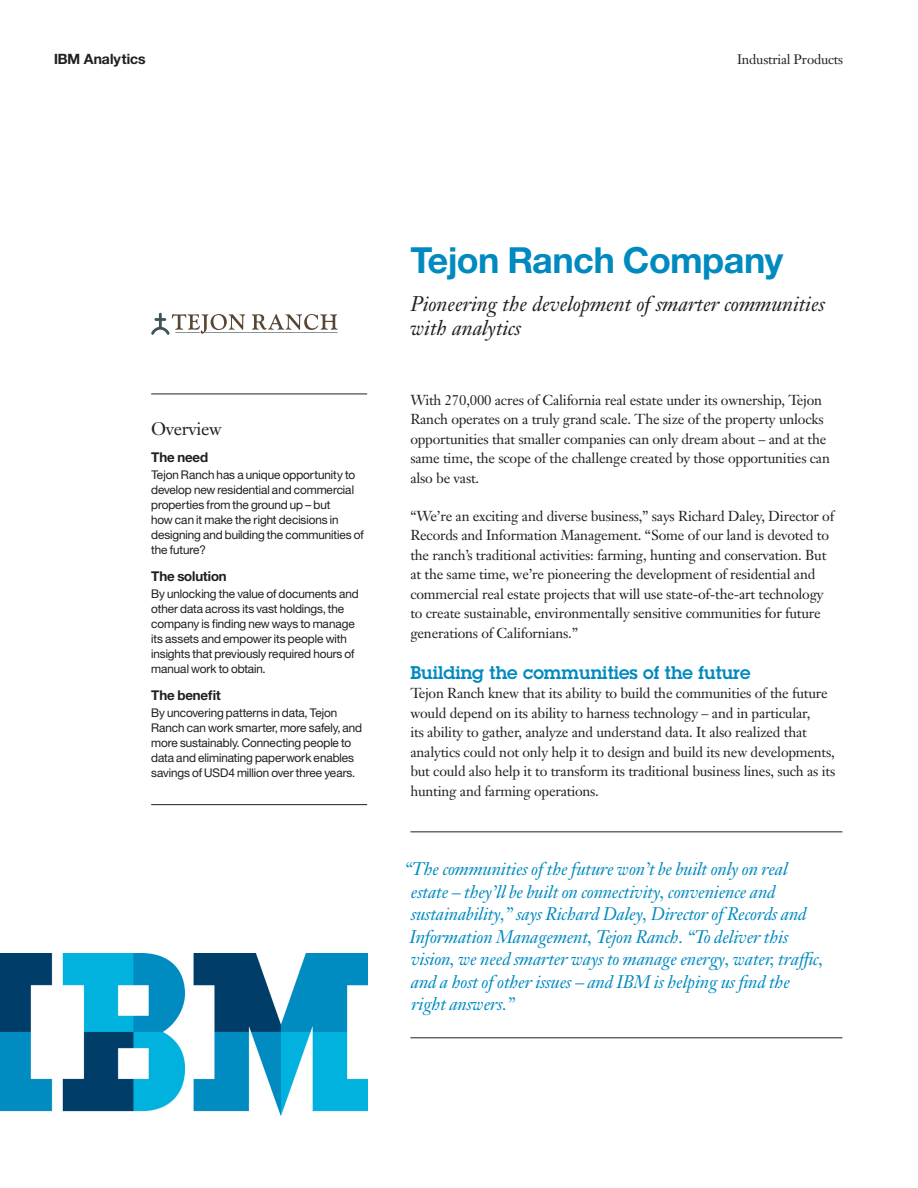
<style>
.page{position:relative;width:918px;height:1188px;background:#fff}
.page>*{position:absolute;margin:0;border:0;box-sizing:border-box;transform-origin:0 0}
._1A_title__color{font:36px "Helv Neue Boldfor IBM";color:#008ac0}
._1B_subtitle{font:italic 21px/24px "Janson Text LT Pro";letter-spacing:-.005em;color:#231f20}
._3E_highlight_Client{font:italic 18px/22.5px "Janson Text LT Pro";letter-spacing:-.01em;color:#008ac0}
._2A_head__color{font:600 18px "Lubalin Graph Std";color:#008ac0}
._3A_highlight_head{font:18px "Janson Text LT Pro";letter-spacing:-.02em;color:#231f20}
._2C_body{font:14.25px/19.5px "Janson Text LT Pro";letter-spacing:-.015em;color:#231f20}
.t1{font:14.25px "Helv Neue Boldfor IBM";color:#231f20}
._3B_highlight_subhea{font:13.5px "Helv Neue Boldfor IBM";letter-spacing:-.005em;color:#231f20}
.t2{font:13.5px "Janson Text LT Pro";letter-spacing:-.015em;color:#231f20}
._3C_highlight_body{font:12px/15px "Helv Neue Romanfor IBM";letter-spacing:-.005em;color:#231f20}
</style>
<div class="page">
<hr style="left:151px;top:394px;width:216px;height:1px;background:#231f20">
<hr style="left:151px;top:804px;width:216px;height:1px;background:#231f20">
<img style="left:0;top:954px;width:367px;height:162px">
<svg style="left:151px;top:313px;width:187px;height:22px"></svg>
<hr style="left:410px;top:831px;width:432px;height:1px;background:#231f20">
<hr style="left:410px;top:1037px;width:432px;height:1px;background:#231f20">
<p class="t1" style="left:54px;top:50px;width:93px">IBM Analytics</p>
<p class="t2" style="left:737px;top:51px;width:108px">Industrial Products</p>
<p class="_3A_highlight_head" style="left:151px;top:417px;width:72px">Overview</p>
<p class="_3B_highlight_subhea" style="left:151px;top:448px;width:59px">The need</p>
<p class="_3C_highlight_body" style="left:151px;top:467px;width:214px">Tejon Ranch has a unique opportunity to develop new residential and commercial properties from the ground up – but<br>how can it make the right decisions in designing and building the communities of the future?</p>
<p class="_3B_highlight_subhea" style="left:151px;top:568px;width:77px">The solution</p>
<p class="_3C_highlight_body" style="left:151px;top:586px;width:209px">By unlocking the value of documents and other data across its vast holdings, the company is finding new ways to manage its assets and empower its people with insights that previously required hours of manual work to obtain.</p>
<p class="_3B_highlight_subhea" style="left:151px;top:687px;width:71px">The benefit</p>
<p class="_3C_highlight_body" style="left:151px;top:705px;width:212px">By uncovering patterns in data, Tejon Ranch can work smarter, more safely, and more sustainably. Connecting people to data and eliminating paperwork enables savings of USD4 million over three years.</p>
<p class="_1A_title__color" style="left:410px;top:238px;width:375px">Tejon Ranch Company</p>
<p class="_1B_subtitle" style="left:410px;top:292px;width:416px">Pioneering the development of smarter communities with analytics</p>
<p class="_2C_body" style="left:410px;top:390px;width:421px">With 270,000 acres of California real estate under its ownership, Tejon Ranch operates on a truly grand scale. The size of the property unlocks opportunities that smaller companies can only dream about – and at the same time, the scope of the challenge created by those opportunities can also be vast.</p>
<p class="_2C_body" style="left:410px;top:506px;width:425px">“We’re an exciting and diverse business,” says Richard Daley, Director of Records and Information Management. “Some of our land is devoted to the ranch’s traditional activities: farming, hunting and conservation. But at the same time, we’re pioneering the development of residential and commercial real estate projects that will use state-of-the-art technology to create sustainable, environmentally sensitive communities for future generations of Californians.”</p>
<p class="_2A_head__color" style="left:410px;top:660px;width:342px">Building the communities of the future</p>
<p class="_2C_body" style="left:410px;top:683px;width:426px">Tejon Ranch knew that its ability to build the communities of the future would depend on its ability to harness technology – and in particular,<br>its ability to gather, analyze and understand data. It also realized that analytics could not only help it to design and build its new developments, but could also help it to transform its traditional business lines, such as its hunting and farming operations.</p>
<p class="_3E_highlight_Client" style="left:410px;top:858px;width:415px;text-indent:-5px">“The communities of the future won’t be built only on real estate – they’ll be built on connectivity, convenience and sustainability,” says Richard Daley, Director of Records and Information Management, Tejon Ranch. “To deliver this vision, we need smarter ways to manage energy, water, traffic, and a host of other issues – and IBM is helping us find the right answers.”</p>
</div>
